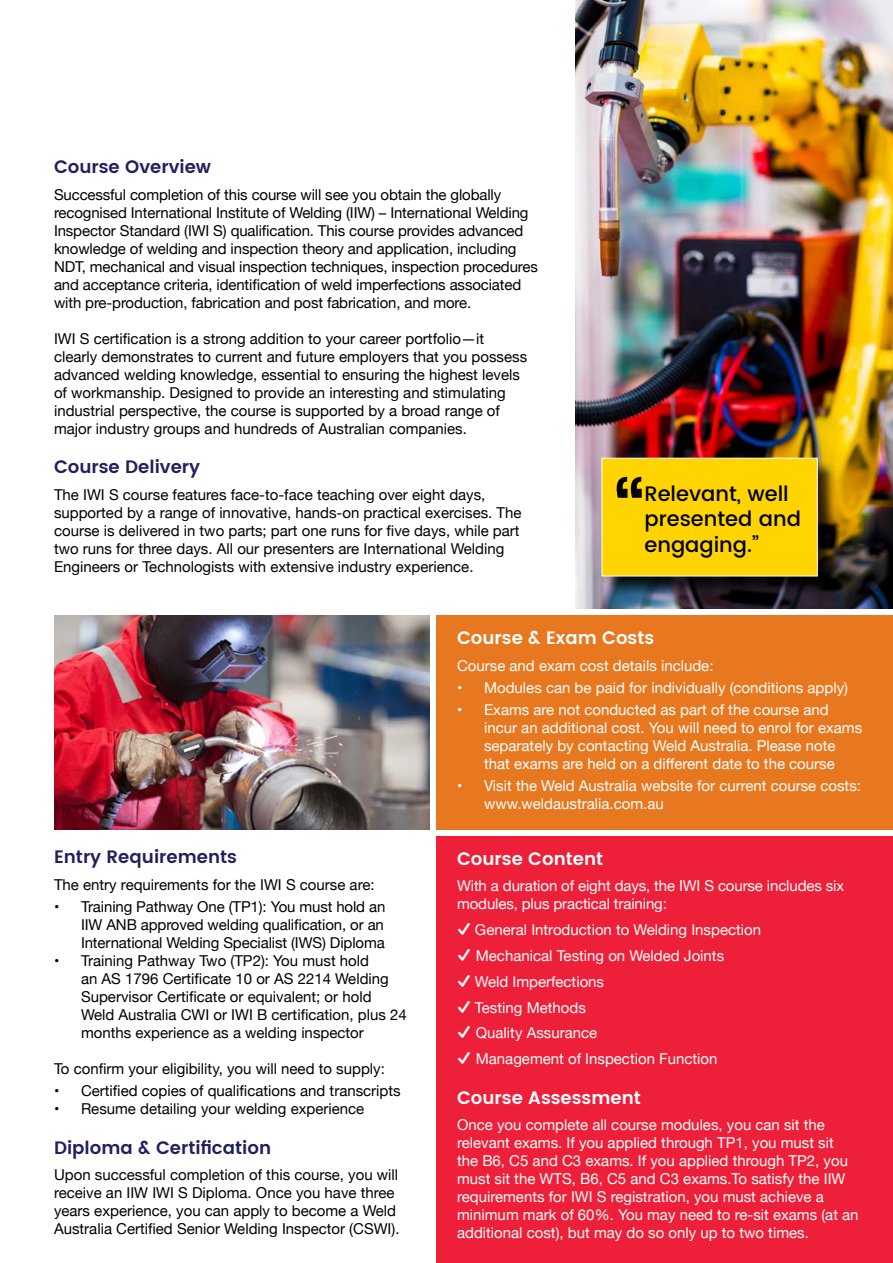
<style>
.page{position:relative;width:893px;height:1263px;background:#fff}
.page>*{position:absolute;margin:0;border:0;box-sizing:border-box;transform-origin:0 0}
.t1{font:500 93.45px "Poppins";color:#000}
.t2{font:500 21px/25.2px "Poppins";color:#000}
.t3{font:600 18px "Poppins";color:#21205f}
.t4{font:600 18px "Poppins";color:#fff}
.t5{font:15px/18px "Helvetica Neue";color:#000}
.t6{font:15px/18px "Helvetica Neue";color:#fff}
</style>
<div class="page">
<img style="left:575px;top:0;width:318px;height:609px">
<img style="left:54px;top:615px;width:376px;height:214px">
<div style="left:437px;top:837px;width:456px;height:426px;background:#ee1f38"></div>
<div style="left:437px;top:615px;width:456px;height:214px;background:#e87820"></div>
<div style="left:603px;top:460px;width:234px;height:135px;background:#000;opacity:.75"></div>
<div style="left:602px;top:458px;width:215px;height:118px;background:#ffd400"></div>
<p class="t3" style="left:54px;top:153px;width:159px">Course Overview</p>
<p class="t5" style="left:54px;top:186px;width:485px">Successful completion of this course will see you obtain the globally recognised International Institute of Welding (IIW) – International Welding Inspector Standard (IWI S) qualification. This course provides advanced knowledge of welding and inspection theory and application, including NDT, mechanical and visual inspection techniques, inspection procedures and acceptance criteria, identification of weld imperfections associated with pre-production, fabrication and post fabrication, and more.</p>
<p class="t5" style="left:54px;top:330px;width:475px">IWI S certification is a strong addition to your career portfolio—it clearly demonstrates to current and future employers that you possess advanced welding knowledge, essential to ensuring the highest levels of workmanship. Designed to provide an interesting and stimulating industrial perspective, the course is supported by a broad range of major industry groups and hundreds of Australian companies.</p>
<p class="t3" style="left:54px;top:453px;width:148px">Course Delivery</p>
<p class="t5" style="left:54px;top:486px;width:469px">The IWI S course features face-to-face teaching over eight days, supported by a range of innovative, hands-on practical exercises. The course is delivered in two parts; part one runs for five days, while part two runs for three days. All our presenters are International Welding Engineers or Technologists with extensive industry experience.</p>
<h1 class="t1" style="left:614px;top:450px;width:32px">“</h1>
<h2 class="t2" style="left:644px;top:482px;width:158px">Relevant, well presented and engaging.”</h2>
<p class="t3" style="left:54px;top:843px;width:185px">Entry Requirements</p>
<p class="t5" style="left:54px;top:876px;width:322px">The entry requirements for the IWI S course are:</p>
<p class="t5" style="left:81px;top:898px;width:306px;text-align:justify;text-indent:-27px">• Training Pathway One (TP1): You must hold an IIW ANB approved welding qualification, or an International Welding Specialist (IWS) Diploma</p>
<p class="t5" style="left:81px;top:952px;width:327px;text-indent:-27px">• Training Pathway Two (TP2): You must hold<br>an AS 1796 Certificate 10 or AS 2214 Welding Supervisor Certificate or equivalent; or hold Weld Australia CWI or IWI B certification, plus 24 months experience as a welding inspector</p>
<p class="t5" style="left:54px;top:1060px;width:332px">To confirm your eligibility, you will need to supply:</p>
<p class="t5" style="left:54px;top:1083px;width:348px">• Certified copies of qualifications and transcripts</p>
<p class="t5" style="left:54px;top:1101px;width:312px">• Resume detailing your welding experience</p>
<p class="t3" style="left:54px;top:1134px;width:219px">Diploma &amp; Certification</p>
<p class="t5" style="left:54px;top:1167px;width:347px">Upon successful completion of this course, you will receive an IIW IWI S Diploma. Once you have three years experience, you can apply to become a Weld Australia Certified Senior Welding Inspector (CSWI).</p>
<p class="t4" style="left:457px;top:624px;width:199px">Course &amp; Exam Costs</p>
<p class="t6" style="left:457px;top:657px;width:258px">Course and exam cost details include:</p>
<p class="t6" style="left:457px;top:679px;width:392px">• Modules can be paid for individually (conditions apply)</p>
<p class="t6" style="left:484px;top:702px;width:380px;text-indent:-27px">• Exams are not conducted as part of the course and incur an additional cost. You will need to enrol for exams separately by contacting Weld Australia. Please note that exams are held on a different date to the course</p>
<p class="t6" style="left:484px;top:778px;width:378px;text-indent:-27px">• Visit the Weld Australia website for current course costs: www.weldaustralia.com.au</p>
<p class="t4" style="left:457px;top:845px;width:148px">Course Content</p>
<p class="t6" style="left:457px;top:878px;width:389px">With a duration of eight days, the IWI S course includes six modules, plus practical training:</p>
<p class="t6" style="left:475px;top:918px;width:288px;line-height:25.8px">General Introduction to Welding Inspection<br>Mechanical Testing on Welded Joints<br>Weld Imperfections<br>Testing Methods<br>Quality Assurance<br>Management of Inspection Function</p>
<p class="t4" style="left:457px;top:1084px;width:185px">Course Assessment</p>
<p class="t6" style="left:457px;top:1117px;width:403px">Once you complete all course modules, you can sit the relevant exams. If you applied through TP1, you must sit the B6, C5 and C3 exams. If you applied through TP2, you must sit the WTS, B6, C5 and C3 exams.To satisfy the IIW requirements for IWI S registration, you must achieve a minimum mark of 60%. You may need to re-sit exams (at an additional cost), but may do so only up to two times.</p>
</div>
